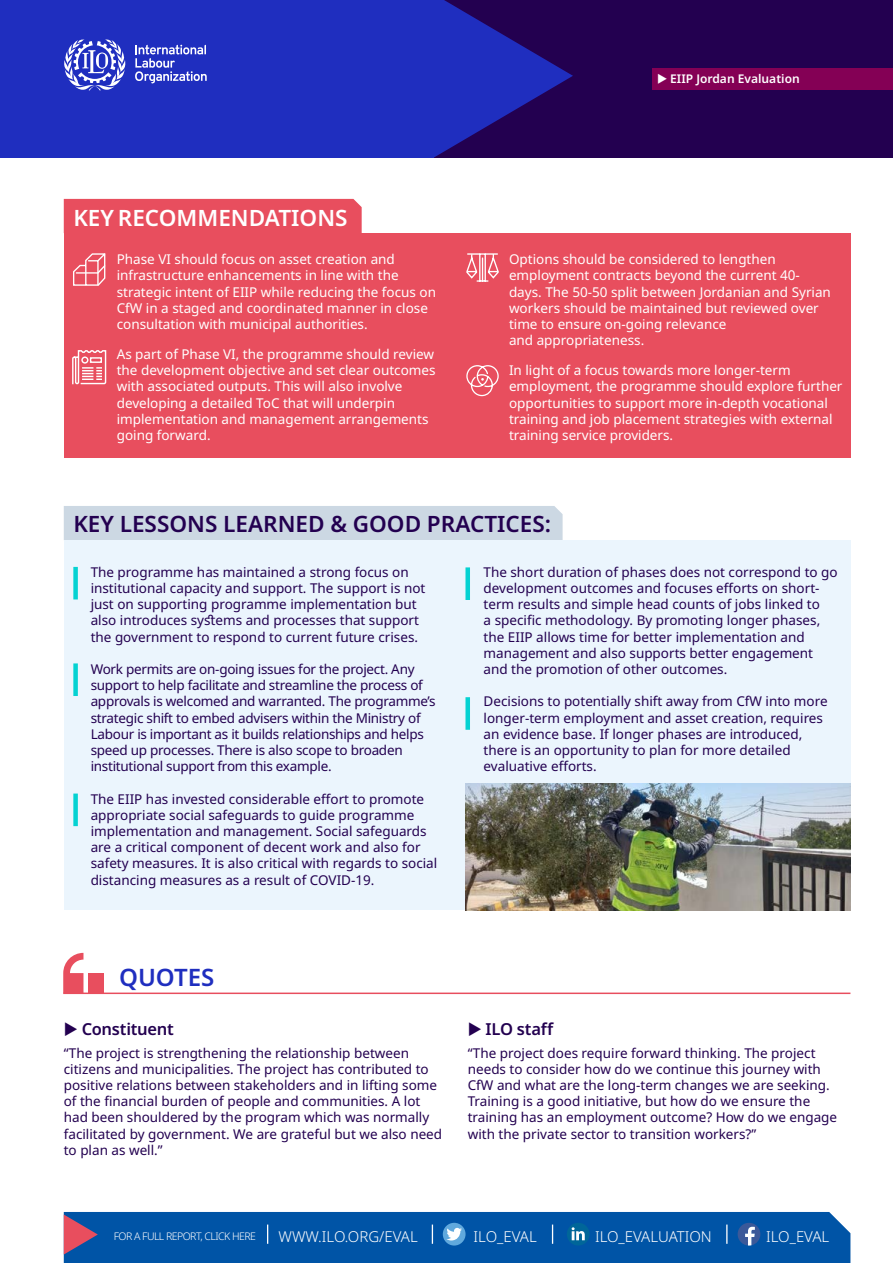
<style>
.page{position:relative;width:893px;height:1263px;background:#fff}
.page>*{position:absolute;margin:0;border:0;box-sizing:border-box;transform-origin:0 0}
.t1{font:600 24px "Noto Sans";color:#1f2ebf}
.t2{font:600 22.5px "Noto Sans";color:#230050}
.t3{font:600 22.5px "Noto Sans";color:#fff}
.t4{font:600 16.5px "Noto Sans";letter-spacing:-.015em;color:#230050}
.t5{font:300 15px "Noto Sans";color:#fff}
.t6{font:13.5px/16.2px "Noto Sans";color:#230050}
.t7{font:13.5px/16.2px "Noto Sans";color:#fff}
.t8{font:13.5px/16.2px "Noto Sans";letter-spacing:-.02em;color:#230050}
.t9{font:600 12px "Noto Sans";color:#fff}
.t10{font:300 10.5px "Noto Sans";letter-spacing:-.05em;color:#fff}
</style>
<div class="page">
<div style="left:64px;top:199px;width:298px;height:34px;background:#e84e5e"></div>
<div style="left:64px;top:506px;width:499px;height:34px;background:#ccd8e3"></div>
<div style="left:64px;top:233px;width:786px;height:224px;background:#e84e5e"></div>
<div style="left:64px;top:540px;width:786px;height:370px;background:#ebf5fd"></div>
<div style="left:0;top:0;width:893px;height:157px;background:#1f2ebf"></div>
<div style="left:434px;top:0;width:459px;height:157px;background:#230050"></div>
<svg style="left:434px;top:0;width:139px;height:157px"></svg>
<svg style="left:135px;top:45px;width:72px;height:38px"></svg>
<svg style="left:64px;top:39px;width:62px;height:51px"></svg>
<svg style="left:73px;top:253px;width:33px;height:33px"></svg>
<svg style="left:466px;top:253px;width:33px;height:144px"></svg>
<div style="left:73px;top:567px;width:5px;height:32px;background:#05d2d2"></div>
<div style="left:73px;top:663px;width:5px;height:33px;background:#05d2d2"></div>
<div style="left:73px;top:793px;width:5px;height:33px;background:#05d2d2"></div>
<div style="left:465px;top:697px;width:5px;height:33px;background:#05d2d2"></div>
<div style="left:465px;top:567px;width:5px;height:33px;background:#05d2d2"></div>
<svg style="left:63px;top:953px;width:20px;height:39px"></svg>
<div style="left:89px;top:973px;width:15px;height:20px;background:#e84e5e"></div>
<hr style="left:63px;top:992px;width:787px;height:2px;background:#e84e5e">
<svg style="left:72px;top:350px;width:35px;height:35px"></svg>
<div style="left:653px;top:68px;width:240px;height:21px;background:#840055"></div>
<div style="left:64px;top:1212px;width:786px;height:51px;background:#0054a6"></div>
<img style="left:466px;top:783px;width:384px;height:127px">
<h2 class="t3" style="left:73px;top:202px;width:276px">KEY RECOMMENDATIONS</h2>
<p class="t9" style="left:657px;top:70px;width:144px">◆ EIIP Jordan Evaluation</p>
<p class="t7" style="left:117px;top:251px;width:321px">Phase VI should focus on asset creation and infrastructure enhancements in line with the strategic intent of EIIP while reducing the focus on CfW in a staged and coordinated manner in close consultation with municipal authorities.</p>
<p class="t7" style="left:509px;top:251px;width:323px">Options should be considered to lengthen employment contracts beyond the current 40- days. The 50-50 split between Jordanian and Syrian workers should be maintained but reviewed over time to ensure on-going relevance<br>and appropriateness.</p>
<p class="t7" style="left:117px;top:346px;width:320px">As part of Phase VI, the programme should review the development objective and set clear outcomes with associated outputs. This will also involve developing a detailed ToC that will underpin implementation and management arrangements going forward.</p>
<p class="t7" style="left:509px;top:363px;width:335px">In light of a focus towards more longer-term employment, the programme should explore further opportunities to support more in-depth vocational training and job placement strategies with external training service providers.</p>
<h2 class="t2" style="left:73px;top:508px;width:479px">KEY LESSONS LEARNED &amp; GOOD PRACTICES:</h2>
<p class="t6" style="left:91px;top:564px;width:336px">The programme has maintained a strong focus on institutional capacity and support. The support is not just on supporting programme implementation but also introduces systems and processes that support the government to respond to current future crises.</p>
<p class="t8" style="left:91px;top:661px;width:347px">Work permits are on-going issues for the project. Any support to help facilitate and streamline the process of approvals is welcomed and warranted. The programme’s strategic shift to embed advisers within the Ministry of Labour is important as it builds relationships and helps speed up processes. There is also scope to broaden institutional support from this example.</p>
<p class="t6" style="left:91px;top:791px;width:348px">The EIIP has invested considerable effort to promote appropriate social safeguards to guide programme implementation and management. Social safeguards are a critical component of decent work and also for safety measures. It is also critical with regards to social distancing measures as a result of COVID-19.</p>
<p class="t6" style="left:484px;top:564px;width:356px">The short duration of phases does not correspond to go development outcomes and focuses efforts on short&shy;term results and simple head counts of jobs linked to<br>a specific methodology. By promoting longer phases, the EIIP allows time for better implementation and management and also supports better engagement and the promotion of other outcomes.</p>
<p class="t6" style="left:484px;top:694px;width:346px">Decisions to potentially shift away from CfW into more longer-term employment and asset creation, requires an evidence base. If longer phases are introduced, there is an opportunity to plan for more detailed evaluative efforts.</p>
<h1 class="t1" style="left:119px;top:961px;width:97px">QUOTES</h1>
<p class="t4" style="left:64px;top:1017px;width:111px">◆ Constituent</p>
<p class="t6" style="left:64px;top:1045px;width:380px">“The project is strengthening the relationship between citizens and municipalities. The project has contributed to positive relations between stakeholders and in lifting some of the financial burden of people and communities. A lot had been shouldered by the program which was normally facilitated by government. We are grateful but we also need to plan as well.”</p>
<p class="t4" style="left:468px;top:1017px;width:87px">◆ ILO staff</p>
<p class="t6" style="left:468px;top:1045px;width:371px">“The project does require forward thinking. The project needs to consider how do we continue this journey with CfW and what are the long-term changes we are seeking.<br>Training is a good initiative, but how do we ensure the training has an employment outcome? How do we engage with the private sector to transition workers?”</p>
<p class="t10" style="left:114px;top:1229px;width:144px">FOR A FULL REPORT, CLICK HERE</p>
<p class="t5" style="left:279px;top:1226px;width:141px">WWW.ILO.ORG/EVAL</p>
<p class="t5" style="left:474px;top:1226px;width:65px">ILO_EVAL</p>
<p class="t5" style="left:595px;top:1226px;width:118px">ILO_EVALUATION</p>
<p class="t5" style="left:766px;top:1226px;width:65px">ILO_EVAL</p>
</div>
